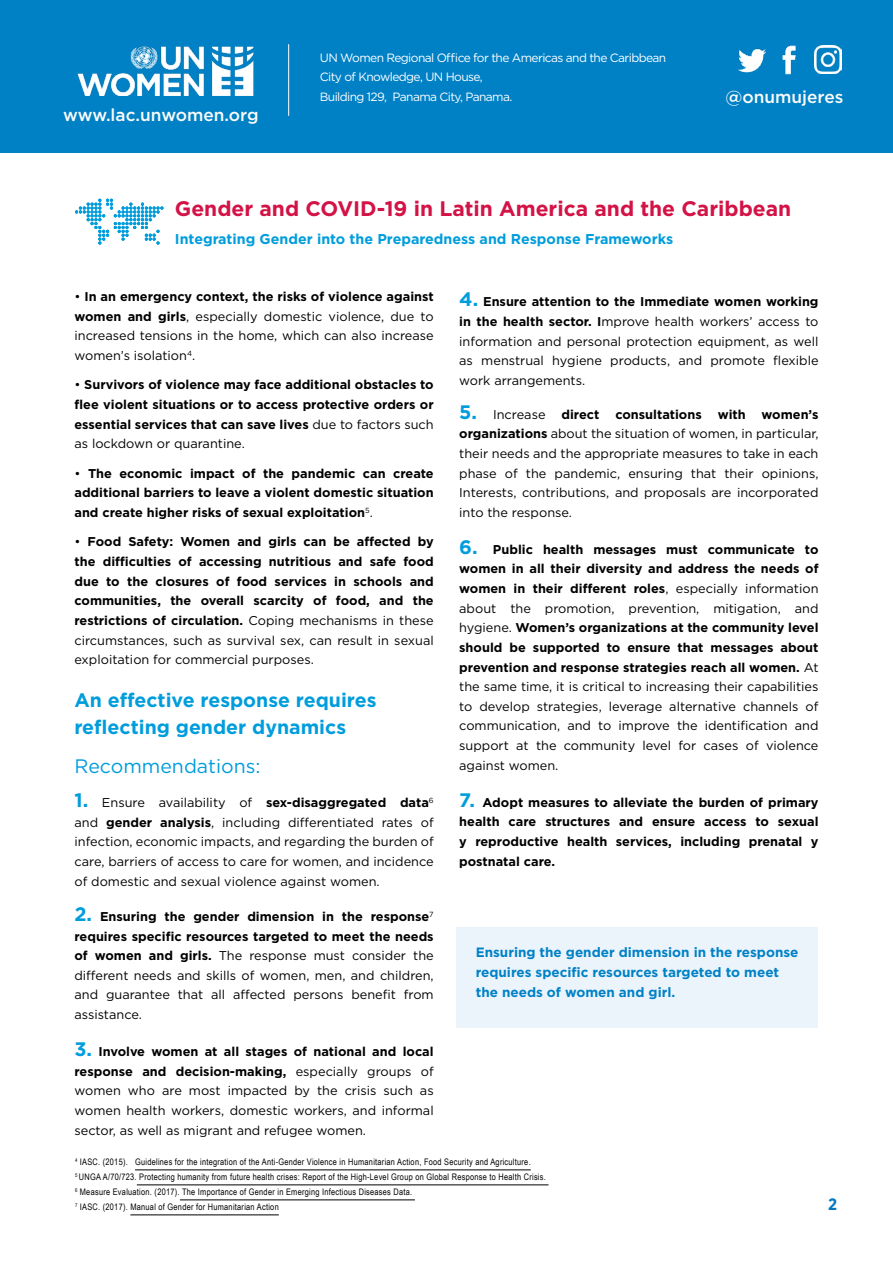
<style>
.page{position:relative;width:893px;height:1263px;background:#fff}
.page>*{position:absolute;margin:0;border:0;box-sizing:border-box;transform-origin:0 0}
.t1{font:700 21px "Gotham";color:#d31245}
.t2{font:700 19.5px/27px "Gotham";color:#009ddc}
.t3{font:19.5px "Gotham";color:#009ddc}
.t4{font:500 17.25px "Gotham";color:#fbfbfb}
.t5{font:700 16.5px "Gotham Narrow";color:#0079c1}
.t6{font:700 14.25px "Gotham";color:#009ddc}
.t7{font:700 13.5px/19.6px "Gotham";color:#0081c6}
.t8{font:12.75px/19.6px "Gotham";color:#000;text-align:justify}
.t9{font:700 12.75px/19.6px "Gotham";color:#000;text-align:justify}
.t10{font:12px/19.5px "Gotham";letter-spacing:-.05em;color:#fff}
.t11{font:9px/15px "Arial Narrow";letter-spacing:.03em;color:#000}
.s1{font-weight:700}
.s2{font-weight:400}
.s3{font-weight:700;font-size:19.5px;color:#009ddc}
.s4{font-size:19.5px;color:#009ddc}
</style>
<div class="page">
<div style="left:0;top:0;width:893px;height:153px;background:#0081c6"></div>
<svg style="left:75px;top:199px;width:88px;height:46px"></svg>
<hr style="left:135px;top:1169px;width:396px;height:1px;background:#000">
<hr style="left:137px;top:1184px;width:411px;height:1px;background:#000">
<hr style="left:180px;top:1199px;width:235px;height:1px;background:#000">
<hr style="left:130px;top:1214px;width:149px;height:1px;background:#000">
<div style="left:456px;top:927px;width:362px;height:101px;background:#ecf4fb"></div>
<img style="left:782px;top:45px;width:14px;height:29px">
<img style="left:738px;top:48px;width:29px;height:25px">
<img style="left:814px;top:45px;width:27px;height:28px">
<hr style="left:288px;top:44px;width:1px;height:72px;background:#fff">
<img style="left:77px;top:46px;width:177px;height:50px">
<h3 class="t4" style="left:63px;top:103px;width:197px">www.lac.unwomen.org</h3>
<p class="t10" style="left:320px;top:48px;width:348px">UN Women Regional Office for the Americas and the Caribbean<br>City of Knowledge, UN House,<br>Building 129, Panama City, Panama.</p>
<h3 class="t4" style="left:725px;top:86px;width:119px">@onumujeres</h3>
<h1 class="t1" style="left:175px;top:195px;width:618px">Gender and COVID-19 in Latin America and the Caribbean</h1>
<p class="t6" style="left:175px;top:229px;width:500px">Integrating Gender into the Preparedness and Response Frameworks</p>
<p class="t8" style="left:74px;top:286px;width:361px">• <span class="s1">In an emergency context, the risks of violence against women and girls</span>, especially domestic violence, due to increased tensions in the home, which can also increase women’s isolation<sup>4</sup>.</p>
<p class="t9" style="left:74px;top:375px;width:361px"><span class="s2">•</span> Survivors of violence may face additional obstacles to flee violent situations or to access protective orders or essential services that can save lives <span class="s2">due to factors such as lockdown or quarantine.</span></p>
<p class="t9" style="left:74px;top:463px;width:361px"><span class="s2">•</span> The economic impact of the pandemic can create additional barriers to leave a violent domestic situation and create higher risks of sexual exploitation<sup>5</sup><span class="s2">.</span></p>
<p class="t9" style="left:74px;top:532px;width:361px"><span class="s2">•</span> Food Safety: Women and girls can be affected by the difficulties of accessing nutritious and safe food due to the closures of food services in schools and communities, the overall scarcity of food, and the restrictions of circulation. <span class="s2">Coping mechanisms in these circumstances, such as survival sex, can result in sexual exploitation for commercial purposes.</span></p>
<h2 class="t2" style="left:74px;top:686px;width:304px">An effective response requires reflecting gender dynamics</h2>
<h2 class="t3" style="left:74px;top:753px;width:187px">Recommendations:</h2>
<p class="t8" style="left:74px;top:793px;width:361px"><span class="s3">1.</span> Ensure availability of <span class="s1">sex-disaggregated data</span><sup>6 </sup>and <span class="s1">gender analysis</span>, including differentiated rates of infection, economic impacts, and regarding the burden of care, barriers of access to care for women, and incidence of domestic and sexual violence against women.</p>
<p class="t8" style="left:74px;top:906px;width:361px"><span class="s3">2.</span> <span class="s1">Ensuring the gender dimension in the response</span><sup>7 </sup><span class="s1">requires specific resources targeted to meet the needs of women and girls.</span> The response must consider the different needs and skills of women, men, and children, and guarantee that all affected persons benefit from assistance.</p>
<p class="t8" style="left:74px;top:1041px;width:361px"><span class="s3">3.</span> <span class="s1">Involve women at all stages of national and local response and decision-making,</span> especially groups of women who are most impacted by the crisis such as women health workers, domestic workers, and informal sector, as well as migrant and refugee women.</p>
<p class="t8" style="left:459px;top:292px;width:361px"><span class="s3">4.</span> <span class="s1">Ensure attention to the Immediate women working in the health sector. I</span>mprove health workers’ access to information and personal protection equipment, as well as menstrual hygiene products, and promote flexible work arrangements.</p>
<p class="t8" style="left:459px;top:404px;width:361px"><span class="s3">5.</span> Increase <span class="s1">direct consultations with women’s organizations</span> about the situation of women, in particular, their needs and the appropriate measures to take in each phase of the pandemic, ensuring that their opinions, Interests, contributions, and proposals are incorporated into the response.</p>
<p class="t8" style="left:459px;top:539px;width:361px"><span class="s3">6.</span> <span class="s1">Public health messages must communicate to women in all their diversity and address the needs of women in their different roles</span>, especially information about the promotion, prevention, mitigation, and hygiene. <span class="s1">Women’s organizations at the community level should be supported to ensure that messages about prevention and response strategies reach all women.</span> At the same time, it is critical to increasing their capabilities to develop strategies, leverage alternative channels of communication, and to improve the identification and support at the community level for cases of violence against women.</p>
<p class="t9" style="left:459px;top:792px;width:361px"><span class="s4">7.</span> Adopt measures to alleviate the burden of primary health care structures and ensure access to sexual y reproductive health services, including prenatal y postnatal care.</p>
<p class="t7" style="left:476px;top:943px;width:324px">Ensuring the gender dimension in the response requires specific resources targeted to meet the needs of women and girl.</p>
<p class="t11" style="left:75px;top:1154px;width:472px"><sup>4</sup> IASC. (2015). Guidelines for the integration of the Anti-Gender Violence in Humanitarian Action, Food Security and Agriculture.<br><sup>5</sup> UNGA A/70/723. Protecting humanity from future health crises: Report of the High-Level Group on Global Response to Health Crisis.<br><sup>6</sup> Measure Evaluation. (2017). The Importance of Gender in Emerging Infectious Diseases Data.<br><sup>7</sup> IASC. (2017). Manual of Gender for Humanitarian Action</p>
<p class="t5" style="left:828px;top:1194px;width:10px">2</p>
</div>
